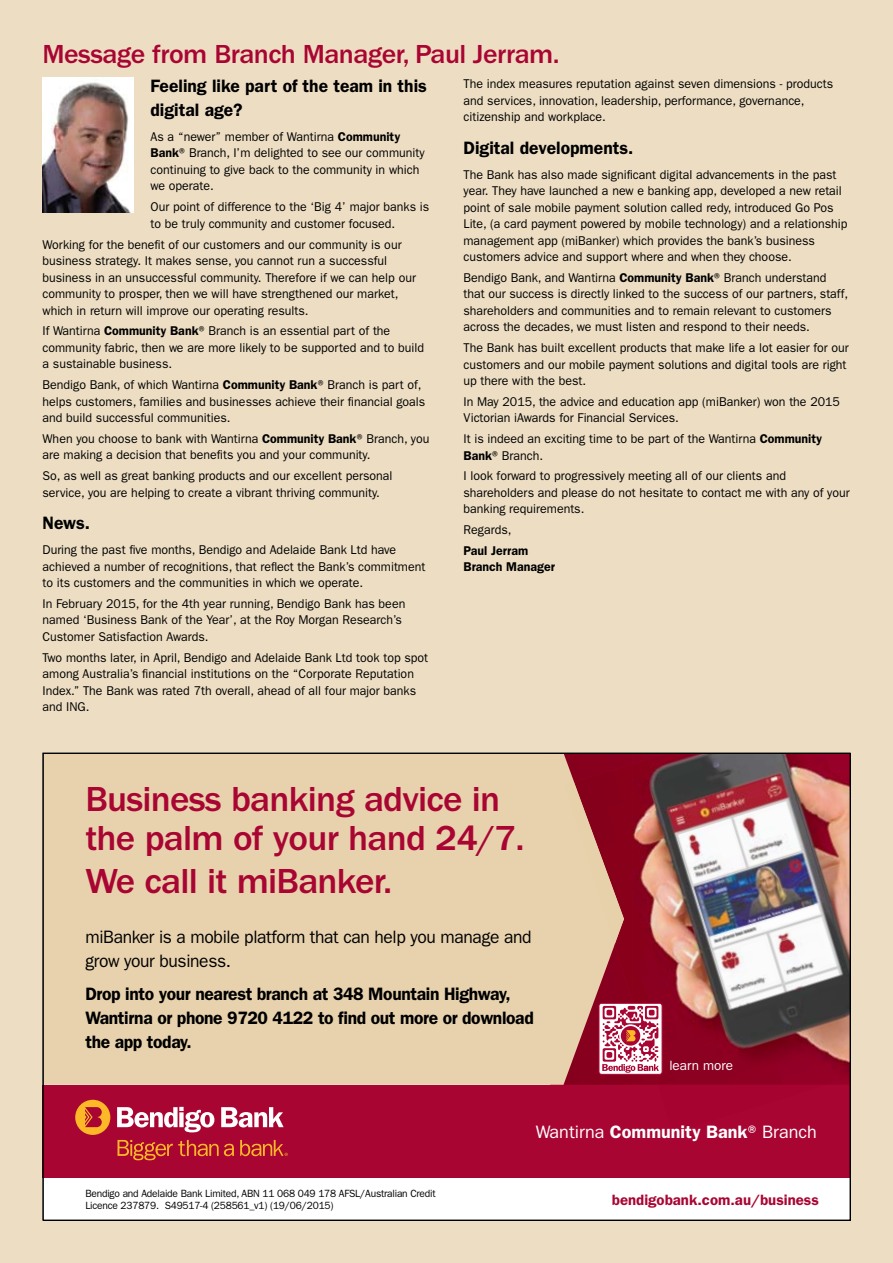
<style>
.page{position:relative;width:893px;height:1263px;background:#eddec3}
.page>*{position:absolute;margin:0;border:0;box-sizing:border-box;transform-origin:0 0}
.t1{font:500 36px/39px "ITC Franklin Gothic Std";letter-spacing:-.02em;color:#a90533}
.t2{font:500 27px "Franklin Gothic";letter-spacing:-.02em;color:#a90533}
.t3{font:600 18px/24px "ITC Franklin Gothic Std";letter-spacing:-.02em;color:#000}
.t4{font:600 18px/24px "Franklin Gothic";color:#000}
.t5{font:18px/24px "ITC Franklin Gothic Std";letter-spacing:-.02em;color:#000}
.t6{font:18px "ITC Franklin Gothic Std";color:#fff}
.t7{font:600 15px "ITC Franklin Gothic Std";color:#a90533}
.t8{font:13.5px "ITC Franklin Gothic Std";color:#fff}
.t9{font:12.75px/16.5px "Franklin Gothic";color:#000}
.t10{font:600 12.75px/16.5px "Franklin Gothic";color:#000}
.t11{font:10.5px/12px "ITC Franklin Gothic Std";letter-spacing:-.02em;color:#000}
.s1{font-weight:600}
</style>
<div class="page">
<img style="left:624px;top:755px;width:8px;height:9px">
<div style="left:45px;top:755px;width:579px;height:330px;background:#e7d2ad"></div>
<div style="left:43px;top:1085px;width:807px;height:93px;background:#a90533"></div>
<img style="left:574px;top:764px;width:58px;height:237px">
<img style="left:565px;top:782px;width:59px;height:163px">
<img style="left:632px;top:755px;width:216px;height:330px">
<div style="left:43px;top:1178px;width:807px;height:42px;background:#fff"></div>
<div style="left:75px;top:1100px;width:35px;height:35px;background:#fdb827;border-radius:50%"></div>
<svg style="left:85px;top:1107px;width:17px;height:20px"></svg>
<svg style="left:117px;top:1107px;width:97px;height:25px"></svg>
<svg style="left:221px;top:1107px;width:63px;height:20px"></svg>
<svg style="left:118px;top:1140px;width:116px;height:20px"></svg>
<svg style="left:240px;top:1140px;width:48px;height:16px"></svg>
<div style="left:599px;top:1003px;width:63px;height:71px;background:linear-gradient(to right,#fbf5f7,#faf1f4);border-radius:3px"></div>
<div style="left:599px;top:1003px;width:63px;height:72px;border:1px solid #a90533;border-radius:3px"></div>
<svg style="left:602px;top:1006px;width:57px;height:67px"></svg>
<img style="left:43px;top:78px;width:91px;height:135px">
<h2 class="t2" style="left:43px;top:39px;width:519px">Message from Branch Manager, Paul Jerram.</h2>
<h3 class="t4" style="left:151px;top:74px;width:278px">Feeling like part of the team in this digital age?</h3>
<p class="t9" style="left:151px;top:128px;width:276px">As a “newer” member of Wantirna <span class="s1">Community Bank</span>® Branch, I’m delighted to see our community continuing to give back to the community in which we operate.</p>
<p class="t9" style="left:151px;top:199px;width:280px">Our point of difference to the ‘Big 4’ major banks is to be truly community and customer focused.</p>
<p class="t9" style="left:43px;top:236px;width:375px">Working for the benefit of our customers and our community is our business strategy. It makes sense, you cannot run a successful business in an unsuccessful community. Therefore if we can help our community to prosper, then we will have strengthened our market, which in return will improve our operating results.</p>
<p class="t9" style="left:43px;top:323px;width:383px">If Wantirna <span class="s1">Community Bank</span>® Branch is an essential part of the community fabric, then we are more likely to be supported and to build a sustainable business.</p>
<p class="t9" style="left:43px;top:377px;width:384px">Bendigo Bank, of which Wantirna <span class="s1">Community Bank</span>® Branch is part of, helps customers, families and businesses achieve their financial goals and build successful communities.</p>
<p class="t9" style="left:43px;top:430px;width:388px">When you choose to bank with Wantirna <span class="s1">Community Bank</span>® Branch, you are making a decision that benefits you and your community.</p>
<p class="t9" style="left:43px;top:468px;width:352px">So, as well as great banking products and our excellent personal service, you are helping to create a vibrant thriving community.</p>
<h3 class="t4" style="left:43px;top:511px;width:49px">News.</h3>
<p class="t9" style="left:43px;top:542px;width:384px">During the past five months, Bendigo and Adelaide Bank Ltd have achieved a number of recognitions, that reflect the Bank’s commitment to its customers and the communities in which we operate.</p>
<p class="t9" style="left:43px;top:595px;width:364px">In February 2015, for the 4th year running, Bendigo Bank has been named ‘Business Bank of the Year’, at the Roy Morgan Research’s<br>Customer Satisfaction Awards.</p>
<p class="t9" style="left:43px;top:649px;width:387px">Two months later, in April, Bendigo and Adelaide Bank Ltd took top spot among Australia’s financial institutions on the “Corporate Reputation Index.” The Bank was rated 7th overall, ahead of all four major banks and ING.</p>
<p class="t9" style="left:463px;top:76px;width:371px">The index measures reputation against seven dimensions - products and services, innovation, leadership, performance, governance, citizenship and workplace.</p>
<h3 class="t4" style="left:463px;top:135px;width:171px">Digital developments.</h3>
<p class="t9" style="left:463px;top:166px;width:385px">The Bank has also made significant digital advancements in the past year. They have launched a new e banking app, developed a new retail point of sale mobile payment solution called redy, introduced Go Pos Lite, (a card payment powered by mobile technology) and a relationship management app (miBanker) which provides the bank’s business customers advice and support where and when they choose.</p>
<p class="t9" style="left:463px;top:269px;width:386px">Bendigo Bank, and Wantirna <span class="s1">Community Bank</span>® Branch understand that our success is directly linked to the success of our partners, staff, shareholders and communities and to remain relevant to customers across the decades, we must listen and respond to their needs.</p>
<p class="t9" style="left:463px;top:340px;width:387px">The Bank has built excellent products that make life a lot easier for our customers and our mobile payment solutions and digital tools are right up there with the best.</p>
<p class="t9" style="left:463px;top:393px;width:378px">In May 2015, the advice and education app (miBanker) won the 2015<br>Victorian iAwards for Financial Services.</p>
<p class="t9" style="left:463px;top:431px;width:360px">It is indeed an exciting time to be part of the Wantirna <span class="s1">Community<br>Bank</span>® Branch.</p>
<p class="t9" style="left:463px;top:468px;width:388px">I look forward to progressively meeting all of our clients and shareholders and please do not hesitate to contact me with any of your banking requirements.</p>
<p class="t9" style="left:463px;top:522px;width:49px">Regards,</p>
<p class="t10" style="left:463px;top:542px;width:93px">Paul Jerram<br>Branch Manager</p>
<h1 class="t1" style="left:85px;top:780px;width:441px">Business banking advice in the palm of your hand 24/7.</h1>
<h1 class="t1" style="left:85px;top:862px;width:308px">We call it miBanker.</h1>
<h3 class="t5" style="left:85px;top:925px;width:448px">miBanker is a mobile platform that can help you manage and grow your business.</h3>
<h3 class="t3" style="left:85px;top:981px;width:450px">Drop into your nearest branch at 348 Mountain Highway,<br>Wantirna or phone 9720 4122 to find out more or download the app today.</h3>
<p class="t8" style="left:669px;top:1058px;width:65px">learn more</p>
<h3 class="t6" style="left:536px;top:1121px;width:282px">Wantirna <span class="s1">Community Bank</span>® Branch</h3>
<p class="t11" style="left:85px;top:1188px;width:352px">Bendigo and Adelaide Bank Limited, ABN 11 068 049 178 AFSL/Australian Credit<br>Licence 237879. S49517-4 (258561_v1) (19/06/2015)</p>
<p class="t7" style="left:612px;top:1191px;width:208px">bendigobank.com.au/business</p>
</div>
